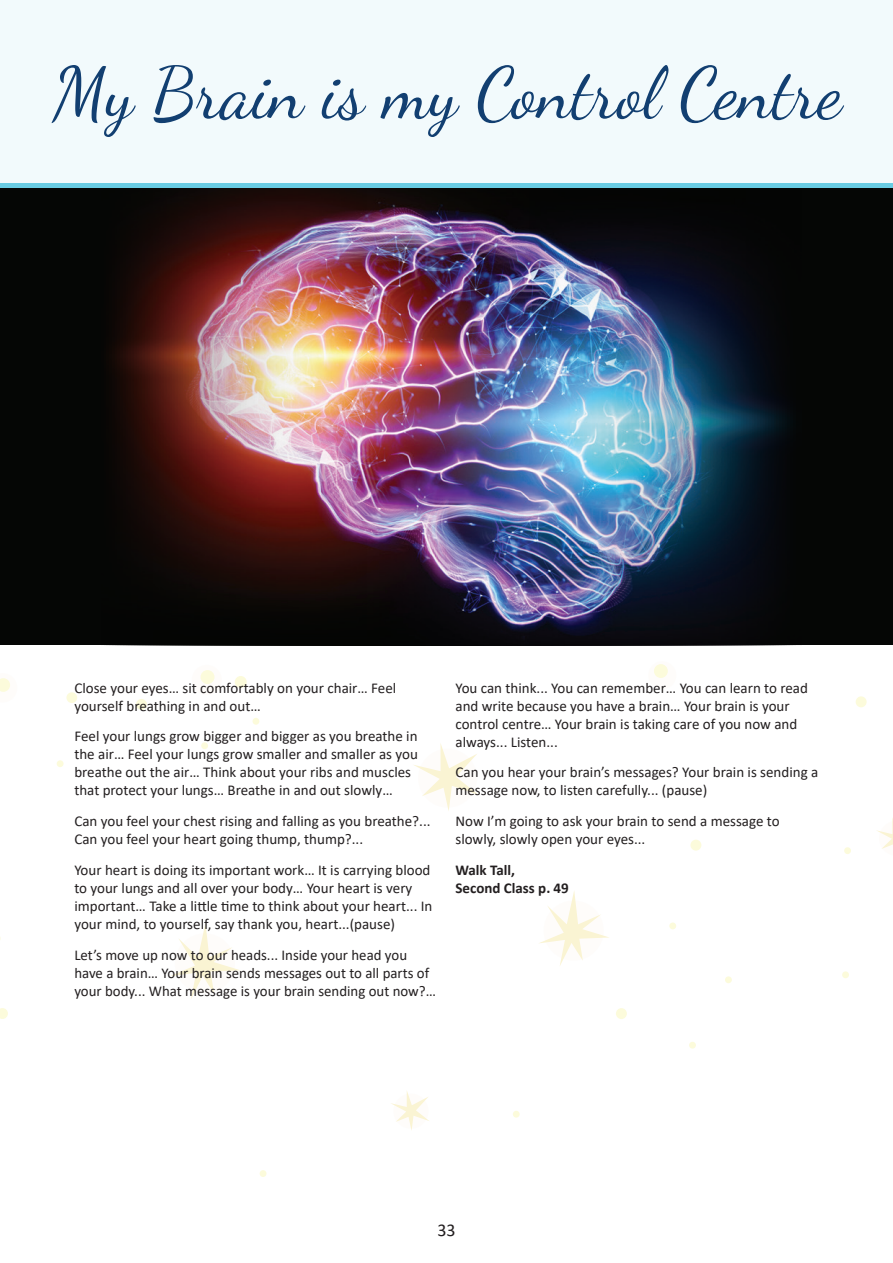
<style>
.page{position:relative;width:893px;height:1263px;background:#fff}
.page>*{position:absolute;margin:0;border:0;box-sizing:border-box;transform-origin:0 0}
.t1{font:72px "Dancing Script";color:#123f71}
.t2{font:18px "Calibri";color:#231f20}
.t3{font:15px/18px "Calibri";color:#231f20}
.t4{font:700 15px/18px "Calibri";color:#231f20}
</style>
<div class="page">
<div style="left:66px;top:692px;width:11px;height:11px;background:#fcfbdb;border-radius:50%"></div>
<svg style="left:0;top:678px;width:10px;height:14px"></svg>
<svg style="left:414px;top:743px;width:65px;height:68px"></svg>
<div style="left:648px;top:661px;width:28px;height:28px;background:#fefcfa;border-radius:50%"></div>
<div style="left:654px;top:664px;width:14px;height:14px;background:#fcfbdb;border-radius:50%"></div>
<div style="left:136px;top:699px;width:11px;height:11px;background:#fcfbdb;border-radius:50%"></div>
<div style="left:201px;top:742px;width:7px;height:7px;background:#fcfbdb;border-radius:50%"></div>
<div style="left:842px;top:971px;width:7px;height:7px;background:#fcfbdb;border-radius:50%"></div>
<div style="left:513px;top:1111px;width:7px;height:6px;background:#fcfbdb;border-radius:50%"></div>
<div style="left:260px;top:1170px;width:6px;height:7px;background:#fcfbdb;border-radius:50%"></div>
<div style="left:253px;top:718px;width:6px;height:7px;background:#fcfbdb;border-radius:50%"></div>
<div style="left:725px;top:976px;width:7px;height:7px;background:#fcfbdb;border-radius:50%"></div>
<div style="left:844px;top:847px;width:7px;height:7px;background:#fcfbdb;border-radius:50%"></div>
<div style="left:689px;top:1042px;width:7px;height:6px;background:#fcfbdb;border-radius:50%"></div>
<div style="left:669px;top:922px;width:7px;height:7px;background:#fcfbdb;border-radius:50%"></div>
<div style="left:57px;top:760px;width:7px;height:7px;background:#fcfbdb;border-radius:50%"></div>
<div style="left:235px;top:676px;width:12px;height:12px;background:#fcfbdb;border-radius:50%"></div>
<div style="left:616px;top:1008px;width:11px;height:11px;background:#fcfbdb;border-radius:50%"></div>
<div style="left:856px;top:696px;width:11px;height:11px;background:#fcfbdb;border-radius:50%"></div>
<div style="left:690px;top:840px;width:11px;height:11px;background:#fcfbdb;border-radius:50%"></div>
<svg style="left:0;top:1008px;width:8px;height:11px"></svg>
<svg style="left:171px;top:924px;width:69px;height:75px"></svg>
<svg style="left:539px;top:891px;width:70px;height:74px"></svg>
<div style="left:192px;top:665px;width:30px;height:30px;background:#fefcfa;border-radius:50%"></div>
<div style="left:201px;top:670px;width:13px;height:14px;background:#fcfbdb;border-radius:50%"></div>
<svg style="left:877px;top:818px;width:16px;height:31px"></svg>
<svg style="left:391px;top:1091px;width:38px;height:39px"></svg>
<div style="left:0;top:183px;width:893px;height:462px;background:#050605"></div>
<img style="left:92px;top:187px;width:709px;height:453px">
<div style="left:0;top:0;width:893px;height:187px;background:#f2fafc"></div>
<hr style="left:0;top:183px;width:893px;height:4px;background:#69cce3">
<h1 class="t1" style="left:53px;top:38px;width:791px">My Brain is my Control Centre</h1>
<p class="t3" style="left:74px;top:678px;width:323px">Close your eyes… sit comfortably on your chair… Feel yourself breathing in and out…</p>
<p class="t3" style="left:74px;top:727px;width:345px">Feel your lungs grow bigger and bigger as you breathe in the air… Feel your lungs grow smaller and smaller as you breathe out the air… Think about your ribs and muscles that protect your lungs… Breathe in and out slowly…</p>
<p class="t3" style="left:74px;top:812px;width:358px">Can you feel your chest rising and falling as you breathe?...<br>Can you feel your heart going thump, thump?...</p>
<p class="t3" style="left:74px;top:860px;width:360px">Your heart is doing its important work… It is carrying blood to your lungs and all over your body… Your heart is very important… Take a little time to think about your heart... In your mind, to yourself, say thank you, heart...(pause)</p>
<p class="t3" style="left:74px;top:945px;width:363px">Let’s move up now to our heads... Inside your head you have a brain… Your brain sends messages out to all parts of your body... What message is your brain sending out now?…</p>
<p class="t3" style="left:455px;top:678px;width:354px">You can think... You can remember… You can learn to read and write because you have a brain… Your brain is your control centre… Your brain is taking care of you now and always... Listen...</p>
<p class="t3" style="left:455px;top:763px;width:364px">Can you hear your brain’s messages? Your brain is sending a message now, to listen carefully... (pause)</p>
<p class="t3" style="left:455px;top:812px;width:326px">Now I’m going to ask your brain to send a message to slowly, slowly open your eyes...</p>
<p class="t4" style="left:455px;top:860px;width:115px">Walk Tall,<br>Second Class p. 49</p>
<p class="t2" style="left:437px;top:1217px;width:20px">33</p>
</div>
